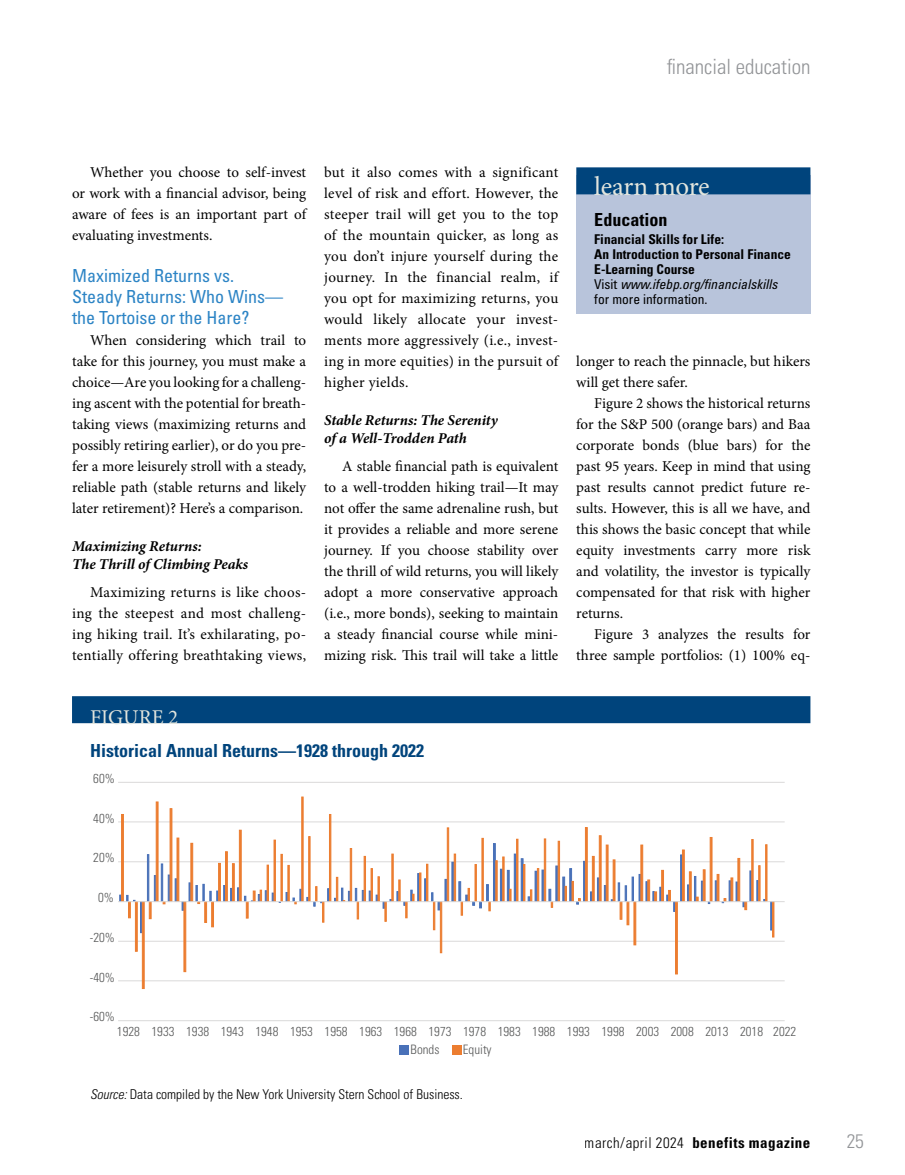
<style>
.page{position:relative;width:905px;height:1175px;background:#fff}
.page>*{position:absolute;margin:0;border:0;box-sizing:border-box;transform-origin:0 0}
.t1{font:27px "Minion Pro";letter-spacing:-.015em;color:#e2e5dd}
.t2{font:300 condensed 21px "Univers LT Pro";color:#939598}
.t3{font:21px "Minion Pro";color:#e2e5dd}
.t4{font:300 condensed 19.5px "Univers LT Pro";color:#939598}
.t5{font:condensed 18px/21px "Univers LT Pro";color:#2c84c5}
.t6{font:700 condensed 18px "Univers LT Pro";color:#00447c}
.t7{font:700 condensed 18px "Univers LT Pro";color:#000}
.t8{font:15px/21px "Minion Pro";color:#000;text-align:justify}
.t9{font:italic 700 15px/18px "Minion Pro";letter-spacing:-.005em;color:#000}
.t10{font:700 condensed 15px "Univers LT Pro";letter-spacing:.03em;color:#000}
.t11{font:700 condensed 13.5px/15px "Univers LT Pro";color:#000}
.t12{font:300 condensed 13.5px "Univers LT Pro";color:#000}
.t13{font:300 condensed 13.05px/18.1px "Univers LT Pro";color:#595a5a}
.s1{font-weight:400}
.s2{font-weight:400;font-style:italic}
.s3{font-style:italic}
.s4{font-weight:300}
</style>
<div class="page">
<div style="left:576px;top:175px;width:234px;height:138px;background:#b8c4db"></div>
<div style="left:576px;top:167px;width:234px;height:27px;background:#00447c"></div>
<div style="left:72px;top:696px;width:738px;height:27px;background:#00447c"></div>
<hr style="left:118px;top:1020px;width:666px;height:1px;background:#dad9d9">
<hr style="left:118px;top:980px;width:666px;height:1px;background:#dad9d9">
<hr style="left:118px;top:940px;width:666px;height:1px;background:#dad9d9">
<hr style="left:118px;top:861px;width:666px;height:1px;background:#dad9d9">
<hr style="left:118px;top:821px;width:666px;height:1px;background:#dad9d9">
<hr style="left:118px;top:782px;width:666px;height:1px;background:#dad9d9">
<svg style="left:121px;top:796px;width:653px;height:193px"></svg>
<hr style="left:118px;top:901px;width:666px;height:1px;background:#dad9d9">
<div style="left:452px;top:1045px;width:9px;height:9px;background:#ec7d30"></div>
<div style="left:399px;top:1045px;width:9px;height:9px;background:#4971b8"></div>
<h2 class="t2" style="left:667px;top:52px;width:145px">financial education</h2>
<p class="t8" style="left:72px;top:162px;width:236px;text-indent:18px">Whether you choose to self-invest or work with a financial advisor, being aware of fees is an important part of evaluating investments.</p>
<p class="t5" style="left:72px;top:265px;width:212px">Maximized Returns vs.<br>Steady Returns: Who Wins— the Tortoise or the Hare?</p>
<p class="t8" style="left:72px;top:330px;width:236px;text-indent:18px">When considering which trail to take for this journey, you must make a choice—Are you looking for a challeng&shy;ing ascent with the potential for breath&shy;taking views (maximizing returns and possibly retiring earlier), or do you pre&shy;fer a more leisurely stroll with a steady, reliable path (stable returns and likely later retirement)? Here’s a comparison.</p>
<p class="t9" style="left:72px;top:536px;width:177px">Maximizing Returns:<br>The Thrill of Climbing Peaks</p>
<p class="t8" style="left:72px;top:582px;width:236px;text-indent:18px">Maximizing returns is like choos&shy;ing the steepest and most challeng&shy;ing hiking trail. It’s exhilarating, po&shy;tentially offering breathtaking views,</p>
<p class="t8" style="left:324px;top:162px;width:236px">but it also comes with a significant level of risk and effort. However, the steeper trail will get you to the top of the mountain quicker, as long as you don’t injure yourself during the journey. In the financial realm, if you opt for maximizing returns, you would likely allocate your invest&shy;ments more aggressively (i.e., invest&shy;ing in more equities) in the pursuit of higher yields.</p>
<p class="t9" style="left:324px;top:410px;width:175px">Stable Returns: The Serenity of a Well-Trodden Path</p>
<p class="t8" style="left:324px;top:456px;width:236px;text-indent:18px">A stable financial path is equivalent to a well-trodden hiking trail—It may not offer the same adrenaline rush, but it provides a reliable and more serene journey. If you choose stability over the thrill of wild returns, you will likely adopt a more conservative approach (i.e., more bonds), seeking to maintain a steady financial course while mini&shy;mizing risk. This trail will take a little</p>
<h1 class="t1" style="left:594px;top:168px;width:117px">learn more</h1>
<p class="t7" style="left:594px;top:209px;width:75px">Education</p>
<p class="t11" style="left:594px;top:232px;width:198px">Financial Skills for Life:<br>An Introduction to Personal Finance<br>E-Learning Course<br><span class="s1">Visit</span> <span class="s2">www.ifebp.org/financialskills </span><span class="s1">for more information.</span></p>
<p class="t8" style="left:576px;top:351px;width:235px">longer to reach the pinnacle, but hikers will get there safer.</p>
<p class="t8" style="left:576px;top:393px;width:236px;text-indent:18px">Figure 2 shows the historical returns for the S&amp;P 500 (orange bars) and Baa corporate bonds (blue bars) for the past 95 years. Keep in mind that using past results cannot predict future re&shy;sults. However, this is all we have, and this shows the basic concept that while equity investments carry more risk and volatility, the investor is typically compensated for that risk with higher returns.</p>
<p class="t8" style="left:576px;top:624px;width:236px;text-align:right">Figure 3 analyzes the results for three sample portfolios: (1) 100% eq-</p>
<h2 class="t3" style="left:90px;top:702px;width:90px">FIGURE 2</h2>
<p class="t6" style="left:90px;top:739px;width:335px">Historical Annual Returns—1928 through 2022</p>
<p class="t13" style="left:93px;top:768px;width:23px">60%</p>
<p class="t13" style="left:93px;top:808px;width:23px">40%</p>
<p class="t13" style="left:93px;top:847px;width:23px">20%</p>
<p class="t13" style="left:98px;top:887px;width:17px">0%</p>
<p class="t13" style="left:90px;top:927px;width:27px">-20%</p>
<p class="t13" style="left:90px;top:967px;width:27px">-40%</p>
<p class="t13" style="left:90px;top:1006px;width:27px">-60%</p>
<p class="t13" style="left:410px;top:1021px;width:354px;text-indent:-294px">1928 1933 1938 1943 1948 1953 1958 1963 1968 1973 1978 1983 1988 1993 1998 2003 2008 2013 2018<br>Bonds</p>
<p class="t13" style="left:463px;top:1039px;width:30px">Equity</p>
<p class="t13" style="left:773px;top:1021px;width:25px">2022</p>
<p class="t12" style="left:90px;top:1084px;width:374px"><span class="s3">Source:</span> Data compiled by the New York University Stern School of Business.</p>
<p class="t10" style="left:584px;top:1133px;width:227px"><span class="s4">march/april 2024</span> benefits magazine</p>
<h3 class="t4" style="left:846px;top:1128px;width:19px">25</h3>
</div>
